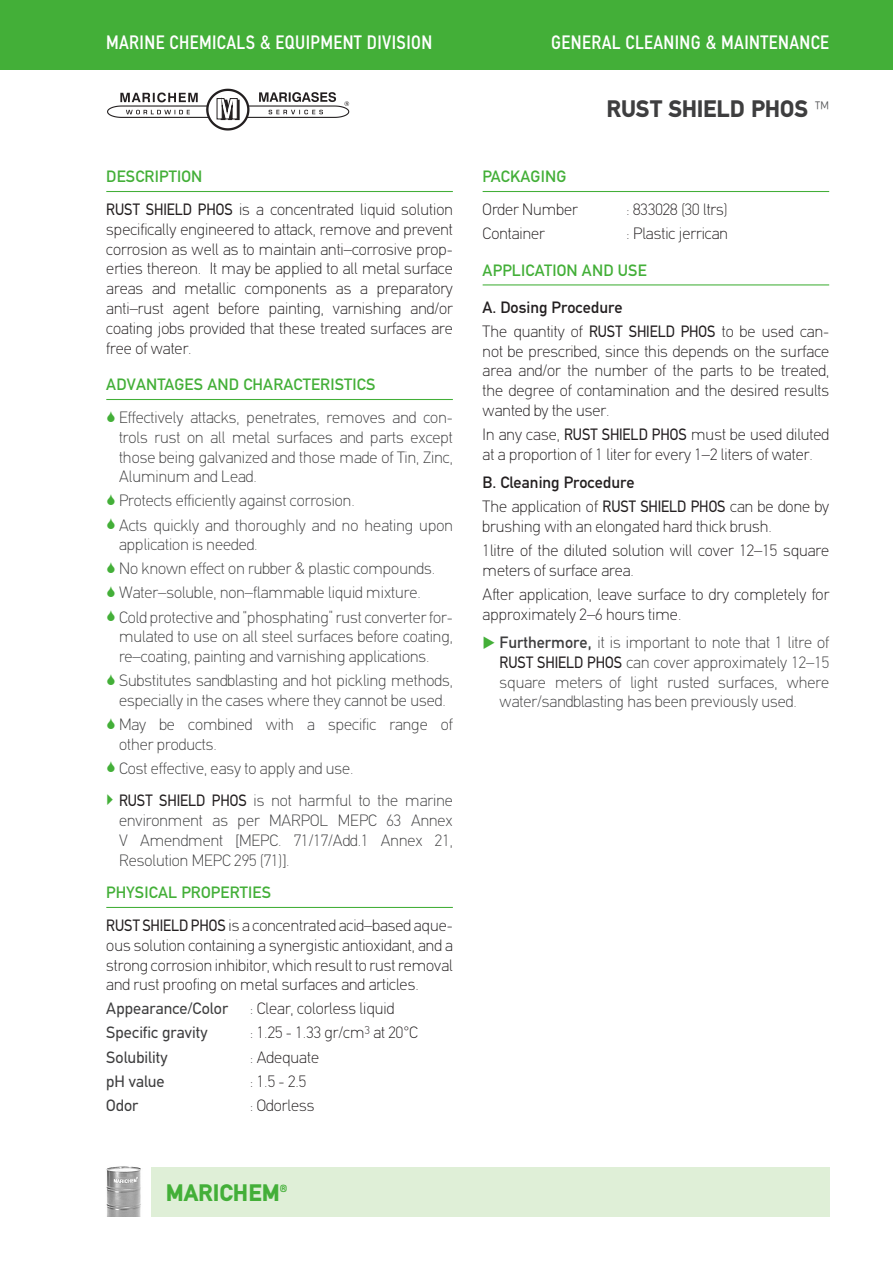
<style>
.page{position:relative;width:893px;height:1263px;background:#fff}
.page>*{position:absolute;margin:0;border:0;box-sizing:border-box;transform-origin:0 0}
.Title_PRODUCT{font:900 24px "PF Din Text";letter-spacing:-.005em;color:#3e3e3f}
.t1{font:900 24px "PF Din Text";color:#43af38}
.t2{font:500 condensed 19.5px "PF Din Text";letter-spacing:.02em;color:#fff}
.Body{font:100 16.5px/19.8px "PF Din Text";color:#231f20}
.t3{font:100 16.5px/19.8px "PF Din Text";color:#3e3e3f;text-align:justify}
.Heading_1_marichem{font:500 16.5px "PF Din Text";letter-spacing:.01em;color:#43af38}
.Body-2{font:16.5px "PF Din Text";color:#3e3e3f}
.Heading_2_ALL{font:500 16.5px "PF Din Text";color:#231f20}
.t4{font:700 10.5px "PF Din Text";color:#43af38}
.s1{font-weight:400}
.s2{font-weight:400;color:#231f20}
.s3{font-weight:100;font-stretch:condensed;font-size:19.5px;color:#57585a}
.s4{font-weight:500}
</style>
<div class="page">
<div style="left:151px;top:1167px;width:678px;height:50px;background:#dfefd7"></div>
<svg style="left:107px;top:89px;width:243px;height:42px"></svg>
<img style="left:106px;top:1166px;width:35px;height:51px">
<div style="left:0;top:0;width:893px;height:70px;background:#43af38"></div>
<hr style="left:106px;top:191px;width:347px;height:1px;background:#43af38">
<hr style="left:106px;top:399px;width:347px;height:1px;background:#43af38">
<hr style="left:106px;top:907px;width:347px;height:1px;background:#43af38">
<hr style="left:483px;top:191px;width:346px;height:1px;background:#43af38">
<hr style="left:483px;top:284px;width:346px;height:1px;background:#43af38">
<p class="t2" style="left:106px;top:31px;width:328px">MARINE CHEMICALS &amp; EQUIPMENT DIVISION</p>
<p class="t2" style="left:551px;top:31px;width:279px">GENERAL CLEANING &amp; MAINTENANCE</p>
<p class="Heading_1_marichem" style="left:106px;top:167px;width:98px">DESCRIPTION</p>
<p class="Body" style="left:106px;top:200px;width:348px;text-align:justify"><span class="s1">RUST SHIELD PHOS</span> is a concentrated liquid solution specifically engineered to attack, remove and prevent corrosion as well as to maintain anti–corrosive prop&shy;erties thereon. It may be applied to all metal surface areas and metallic components as a preparatory anti–rust agent before painting, varnishing and/or coating jobs provided that these treated surfaces are free of water.</p>
<p class="Heading_1_marichem" style="left:106px;top:375px;width:271px">ADVANTAGES AND CHARACTERISTICS</p>
<p class="t3" style="left:119px;top:407px;width:335px">Effectively attacks, penetrates, removes and con&shy;trols rust on all metal surfaces and parts except those being galvanized and those made of Tin, Zinc, Aluminum and Lead.</p>
<p class="t3" style="left:119px;top:491px;width:237px">Protects efficiently against corrosion.</p>
<p class="t3" style="left:119px;top:515px;width:335px">Acts quickly and thoroughly and no heating upon application is needed.</p>
<p class="t3" style="left:119px;top:559px;width:318px">No known effect on rubber &amp; plastic compounds.</p>
<p class="t3" style="left:119px;top:583px;width:303px">Water–soluble, non–flammable liquid mixture.</p>
<p class="t3" style="left:119px;top:607px;width:335px">Cold protective and “phosphating” rust converter for&shy;mulated to use on all steel surfaces before coating, re–coating, painting and varnishing applications.</p>
<p class="t3" style="left:119px;top:671px;width:335px">Substitutes sandblasting and hot pickling methods, especially in the cases where they cannot be used.</p>
<p class="t3" style="left:119px;top:714px;width:335px">May be combined with a specific range of other products.</p>
<p class="t3" style="left:119px;top:758px;width:236px">Cost effective, easy to apply and use.</p>
<p class="t3" style="left:119px;top:791px;width:335px"><span class="s2">RUST SHIELD PHOS</span> is not harmful to the marine environment as per MARPOL MEPC 63 Annex V Amendment [MEPC. 71/17/Add.1 Annex 21, Resolution MEPC 295 (71)].</p>
<p class="Heading_1_marichem" style="left:106px;top:883px;width:166px">PHYSICAL PROPERTIES</p>
<p class="Body" style="left:106px;top:915px;width:348px;text-align:justify"><span class="s1">RUST SHIELD PHOS</span> is a concentrated acid–based aque&shy;ous solution containing a synergistic antioxidant, and a strong corrosion inhibitor, which result to rust removal and rust proofing on metal surfaces and articles.</p>
<p class="Body-2" style="left:106px;top:999px;width:123px">Appearance/Color</p>
<p class="Body" style="left:250px;top:999px;width:146px">: Clear, colorless liquid</p>
<p class="Body-2" style="left:106px;top:1023px;width:103px">Specific gravity</p>
<p class="Body" style="left:250px;top:1023px;width:169px">: 1.25 - 1.33 gr/cm<sup>3</sup> at 20°C</p>
<p class="Body-2" style="left:106px;top:1047px;width:63px">Solubility</p>
<p class="Body" style="left:250px;top:1047px;width:70px">: Adequate</p>
<p class="Body-2" style="left:106px;top:1071px;width:60px">pH value</p>
<p class="Body" style="left:250px;top:1071px;width:58px">: 1.5 - 2.5</p>
<p class="Body-2" style="left:106px;top:1095px;width:34px">Odor</p>
<p class="Body" style="left:250px;top:1095px;width:66px">: Odorless</p>
<h1 class="t1" style="left:166px;top:1178px;width:115px">MARICHEM</h1>
<p class="t4" style="left:280px;top:1182px;width:10px">®</p>
<p class="Title_PRODUCT" style="left:607px;top:95px;width:224px">RUST SHIELD PHOS <span class="s3">™</span></p>
<p class="Heading_1_marichem" style="left:483px;top:167px;width:85px">PACKAGING</p>
<p class="Body" style="left:483px;top:200px;width:97px">Order Number</p>
<p class="Body" style="left:627px;top:200px;width:102px">: 833028 (30 ltrs)</p>
<p class="Body" style="left:483px;top:224px;width:64px">Container</p>
<p class="Body" style="left:627px;top:224px;width:103px">: Plastic jerrican</p>
<p class="Heading_1_marichem" style="left:483px;top:261px;width:166px">APPLICATION AND USE</p>
<p class="Heading_2_ALL" style="left:483px;top:298px;width:141px">A. Dosing Procedure</p>
<p class="Body" style="left:483px;top:321px;width:348px;text-align:justify">The quantity of <span class="s1">RUST SHIELD PHOS</span> to be used can&shy;not be prescribed, since this depends on the surface area and/or the number of the parts to be treated, the degree of contamination and the desired results wanted by the user.</p>
<p class="Body" style="left:483px;top:425px;width:348px">In any case, <span class="s1">RUST SHIELD PHOS</span> must be used diluted at a proportion of 1 liter for every 1–2 liters of water.</p>
<p class="Heading_2_ALL" style="left:483px;top:473px;width:153px">B. Cleaning Procedure</p>
<p class="Body" style="left:483px;top:497px;width:348px">The application of <span class="s1">RUST SHIELD PHOS</span> can be done by brushing with an elongated hard thick brush.</p>
<p class="Body" style="left:483px;top:541px;width:348px">1litre of the diluted solution will cover 12–15 square meters of surface area.</p>
<p class="Body" style="left:483px;top:584px;width:348px">After application, leave surface to dry completely for approximately 2–6 hours time.</p>
<p class="t3" style="left:500px;top:632px;width:331px"><span class="s4">Furthermore,</span> it is important to note that 1 litre of <span class="s2">RUST SHIELD PHOS</span> can cover approximately 12–15 square meters of light rusted surfaces, where water/sandblasting has been previously used.</p>
</div>
